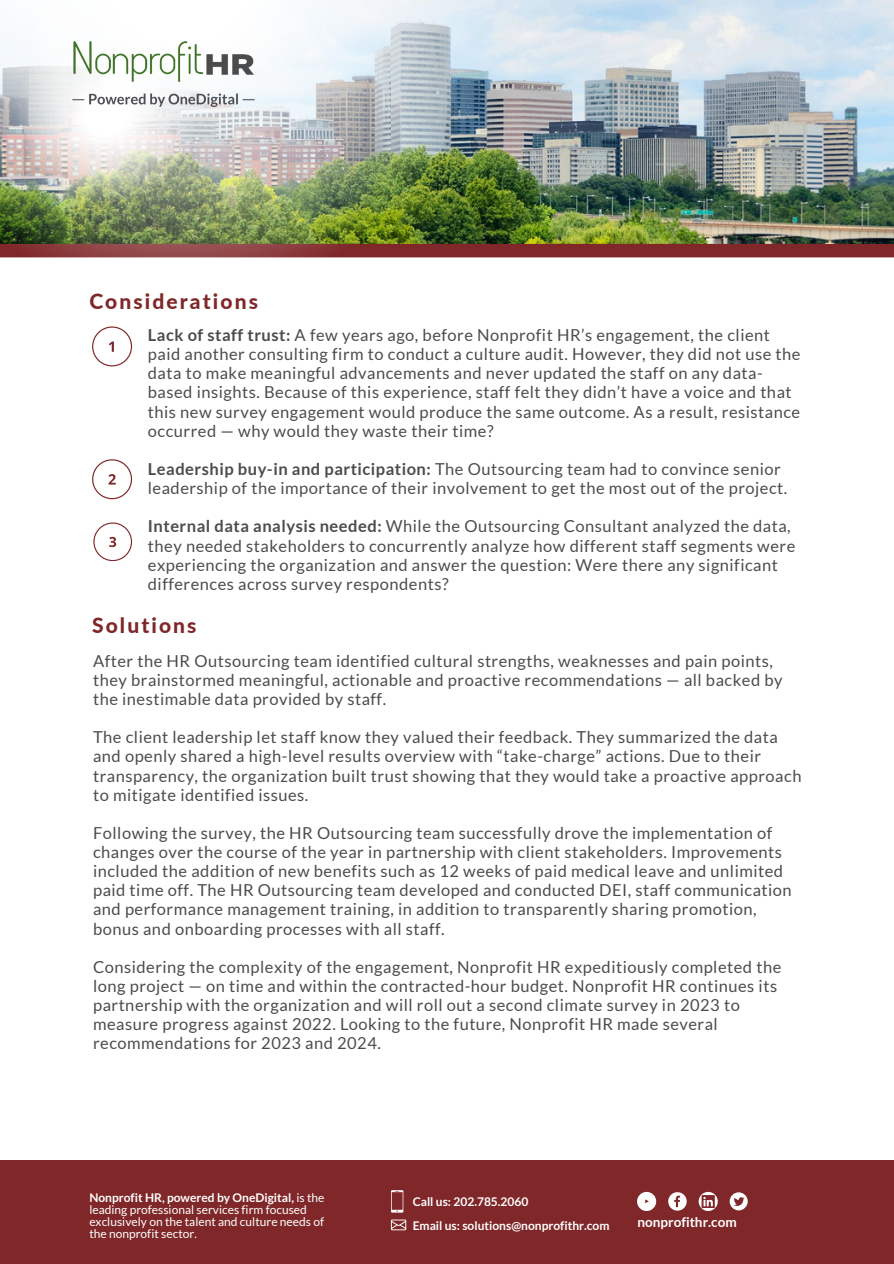
<style>
.page{position:relative;width:894px;height:1264px;background:#fff}
.page>*{position:absolute;margin:0;border:0;box-sizing:border-box;transform-origin:0 0}
.t1{font:800 21px "Lato";letter-spacing:.1em;color:#7f2729}
.t2{font:16.5px/19.2px "Lato";letter-spacing:.03em;color:#4c4c4e}
.t3{font:700 13.5px "Lato";color:#fff}
.t4{font:12px/12px "Lato";color:#fff}
.t5{font:700 12px "Lato";color:#fff}
.s1{font-weight:700}
</style>
<div class="page">
<div style="left:0;top:1160px;width:893px;height:103px;background:#7f2729"></div>
<img style="left:637px;top:0;width:256px;height:244px">
<div style="left:0;top:244px;width:893px;height:13px;background:#7f2729"></div>
<svg style="left:729px;top:1192px;width:18px;height:18px"></svg>
<svg style="left:733px;top:1197px;width:11px;height:8px"></svg>
<svg style="left:668px;top:1192px;width:18px;height:18px"></svg>
<svg style="left:637px;top:1191px;width:19px;height:19px"></svg>
<svg style="left:639px;top:1196px;width:14px;height:10px"></svg>
<svg style="left:698px;top:1191px;width:19px;height:19px"></svg>
<svg style="left:701px;top:1194px;width:13px;height:13px"></svg>
<svg style="left:703px;top:1196px;width:9px;height:10px"></svg>
<svg style="left:391px;top:1190px;width:12px;height:22px"></svg>
<svg style="left:391px;top:1219px;width:15px;height:11px"></svg>
<img style="left:0;top:0;width:637px;height:367px">
<img style="left:0;top:0;width:375px;height:243px">
<img style="left:0;top:0;width:232px;height:240px">
<svg style="left:92px;top:326px;width:40px;height:40px"></svg>
<svg style="left:92px;top:459px;width:40px;height:40px"></svg>
<svg style="left:93px;top:522px;width:39px;height:38px"></svg>
<img style="left:69px;top:25px;width:188px;height:95px">
<p class="t1" style="left:89px;top:288px;width:170px">Considerations</p>
<p class="t2" style="left:148px;top:325px;width:654px"><span class="s1">Lack of staff trust:</span> A few years ago, before Nonprofit HR’s engagement, the client paid another consulting firm to conduct a culture audit. However, they did not use the data to make meaningful advancements and never updated the staff on any data&shy;based insights. Because of this experience, staff felt they didn’t have a voice and that this new survey engagement would produce the same outcome. As a result, resistance occurred — why would they waste their time?</p>
<p class="t2" style="left:148px;top:459px;width:640px"><span class="s1">Leadership buy-in and participation:</span> The Outsourcing team had to convince senior leadership of the importance of their involvement to get the most out of the project.</p>
<h1 class="t2" style="left:148px;top:516px;width:648px"><span class="s1">Internal data analysis needed:</span> While the Outsourcing Consultant analyzed the data, they needed stakeholders to concurrently analyze how different staff segments were experiencing the organization and answer the question: Were there any significant differences across survey respondents?</h1>
<h1 class="t1" style="left:92px;top:612px;width:106px">Solutions</h1>
<h2 class="t2" style="left:93px;top:650px;width:690px">After the HR Outsourcing team identified cultural strengths, weaknesses and pain points, they brainstormed meaningful, actionable and proactive recommendations — all backed by the inestimable data provided by staff.</h2>
<h2 class="t2" style="left:93px;top:727px;width:709px">The client leadership let staff know they valued their feedback. They summarized the data and openly shared a high-level results overview with “take-charge” actions. Due to their transparency, the organization built trust showing that they would take a proactive approach to mitigate identified issues.</h2>
<p class="t2" style="left:93px;top:823px;width:700px">Following the survey, the HR Outsourcing team successfully drove the implementation of changes over the course of the year in partnership with client stakeholders. Improvements included the addition of new benefits such as 12 weeks of paid medical leave and unlimited paid time off. The HR Outsourcing team developed and conducted DEI, staff communication and performance management training, in addition to transparently sharing promotion, bonus and onboarding processes with all staff.</p>
<p class="t2" style="left:93px;top:956px;width:689px">Considering the complexity of the engagement, Nonprofit HR expeditiously completed the long project — on time and within the contracted-hour budget. Nonprofit HR continues its partnership with the organization and will roll out a second climate survey in 2023 to measure progress against 2022. Looking to the future, Nonprofit HR made several recommendations for 2023 and 2024.</p>
<h2 class="t4" style="left:89px;top:1191px;width:236px"><span class="s1">Nonprofit HR, powered by OneDigital,</span> is the leading professional services firm focused exclusively on the talent and culture needs of the nonprofit sector.</h2>
<p class="t5" style="left:412px;top:1193px;width:117px">Call us: 202.785.2060</p>
<h2 class="t5" style="left:412px;top:1217px;width:198px">Email us: solutions@nonprofithr.com</h2>
<p class="t3" style="left:637px;top:1213px;width:101px">nonprofithr.com</p>
</div>
